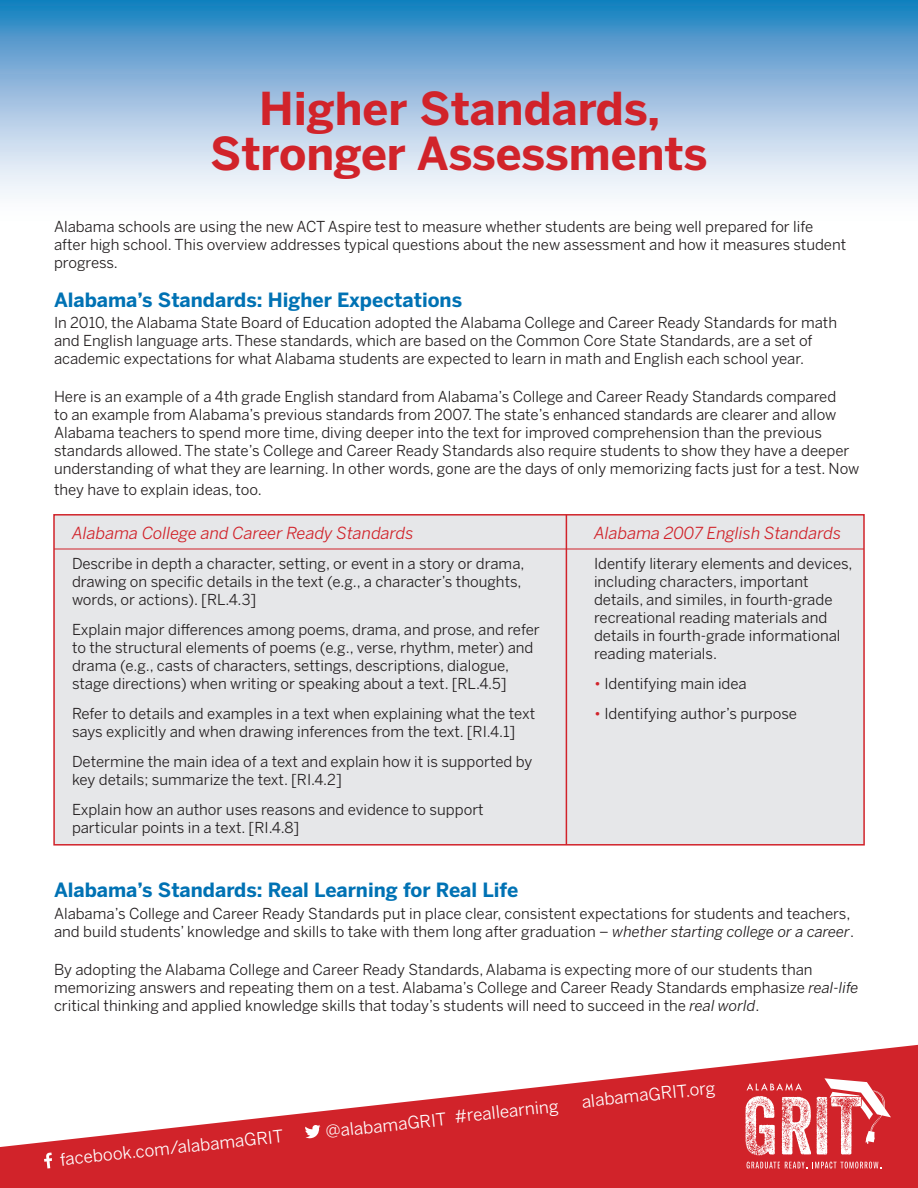
<style>
.page{position:relative;width:918px;height:1188px;background:#fff}
.page>*{position:absolute;margin:0;border:0;box-sizing:border-box;transform-origin:0 0}
.Body{font:700 45px "Benton Sans";color:#d1232a}
.t1{font:700 19.5px "Benton Sans";color:#0072b4}
.Body-2{font:17.1px "Benton Sans";color:#fff}
.Body-3{font:italic 16.5px "Benton Sans";color:#d1232a}
.Body-4{font:15px/18px "Benton Sans";color:#231f20}
.Question{font:15px/18px "Benton Sans";color:#231f20}
.s1{color:#d1232a}
.s2{font-style:italic}
</style>
<div class="page">
<svg style="left:0;top:0;width:918px;height:197px;background:#96bedf"></svg>
<svg style="left:0;top:1045px;width:918px;height:143px;fill:#d1232a"></svg>
<svg style="left:44px;top:1153px;width:8px;height:15px"></svg>
<svg style="left:305px;top:1125px;width:15px;height:13px"></svg>
<svg style="left:747px;top:1162px;width:134px;height:6px"></svg>
<svg style="left:745px;top:1078px;width:146px;height:77px"></svg>
<div style="left:54px;top:515px;width:810px;height:330px;background:#e6e7e9"></div>
<div style="left:53px;top:514px;width:812px;height:332px;border:2px solid #d1232a"></div>
<hr style="left:54px;top:549px;width:810px;height:1px;background:#d1232a">
<hr style="left:566px;top:515px;width:1px;height:330px;background:#d1232a">
<p class="Body" style="left:259px;top:82px;width:402px">Higher Standards,</p>
<p class="Body" style="left:210px;top:127px;width:499px">Stronger Assessments</p>
<p class="Body-4" style="left:54px;top:218px;width:794px">Alabama schools are using the new ACT Aspire test to measure whether students are being well prepared for life after high school. This overview addresses typical questions about the new assessment and how it measures student progress.</p>
<h1 class="t1" style="left:54px;top:288px;width:410px">Alabama’s Standards: Higher Expectations</h1>
<p class="Body-4" style="left:54px;top:313px;width:785px">In 2010, the Alabama State Board of Education adopted the Alabama College and Career Ready Standards for math and English language arts. These standards, which are based on the Common Core State Standards, are a set of academic expectations for what Alabama students are expected to learn in math and English each school year.</p>
<p class="Body-4" style="left:54px;top:387px;width:807px">Here is an example of a 4th grade English standard from Alabama’s College and Career Ready Standards compared<br>to an example from Alabama’s previous standards from 2007. The state’s enhanced standards are clearer and allow Alabama teachers to spend more time, diving deeper into the text for improved comprehension than the previous standards allowed. The state’s College and Career Ready Standards also require students to show they have a deeper understanding of what they are learning. In other words, gone are the days of only memorizing facts just for a test. Now</p>
<p class="Body-4" style="left:54px;top:480px;width:209px">they have to explain ideas, too.</p>
<p class="Body-3" style="left:72px;top:524px;width:343px">Alabama College and Career Ready Standards</p>
<p class="Body-4" style="left:72px;top:555px;width:454px">Describe in depth a character, setting, or event in a story or drama, drawing on specific details in the text (e.g., a character’s thoughts, words, or actions). [RL.4.3]</p>
<p class="Body-4" style="left:72px;top:621px;width:469px">Explain major differences among poems, drama, and prose, and refer to the structural elements of poems (e.g., verse, rhythm, meter) and drama (e.g., casts of characters, settings, descriptions, dialogue, stage directions) when writing or speaking about a text. [RL.4.5]</p>
<p class="Body-4" style="left:72px;top:705px;width:465px">Refer to details and examples in a text when explaining what the text says explicitly and when drawing inferences from the text. [RI.4.1]</p>
<p class="Body-4" style="left:72px;top:753px;width:462px">Determine the main idea of a text and explain how it is supported by key details; summarize the text. [RI.4.2]</p>
<p class="Body-4" style="left:72px;top:801px;width:413px">Explain how an author uses reasons and evidence to support particular points in a text. [RI.4.8]</p>
<p class="Body-3" style="left:594px;top:523px;width:249px">Alabama 2007 English Standards</p>
<p class="Question" style="left:594px;top:554px;width:260px">Identify literary elements and devices, including characters, important details, and similes, in fourth-grade recreational reading materials and details in fourth-grade informational reading materials.</p>
<p class="Question" style="left:594px;top:674px;width:154px"><span class="s1">•</span> Identifying main idea</p>
<p class="Question" style="left:594px;top:704px;width:204px"><span class="s1">•</span> Identifying author’s purpose</p>
<h1 class="t1" style="left:54px;top:879px;width:466px">Alabama’s Standards: Real Learning for Real Life</h1>
<p class="Body-4" style="left:54px;top:904px;width:802px">Alabama’s College and Career Ready Standards put in place clear, consistent expectations for students and teachers, and build students’ knowledge and skills to take with them long after graduation – <span class="s2">whether starting college or a career</span>.</p>
<p class="Body-4" style="left:54px;top:960px;width:806px">By adopting the Alabama College and Career Ready Standards, Alabama is expecting more of our students than memorizing answers and repeating them on a test. Alabama’s College and Career Ready Standards emphasize <span class="s2">real-life </span>critical thinking and applied knowledge skills that today’s students will need to succeed in the <span class="s2">real world</span>.</p>
<p class="Body-2" style="left:59px;top:1150px;width:226px;rotate:-6deg">facebook.com/alabamaGRIT</p>
<p class="Body-2" style="left:325px;top:1122px;width:123px;rotate:-6deg">@alabamaGRIT</p>
<p class="Body-2" style="left:454px;top:1106px;width:106px;rotate:-6deg">#reallearning</p>
<p class="Body-2" style="left:581px;top:1091px;width:136px;rotate:-6deg">alabamaGRIT.org</p>
</div>
